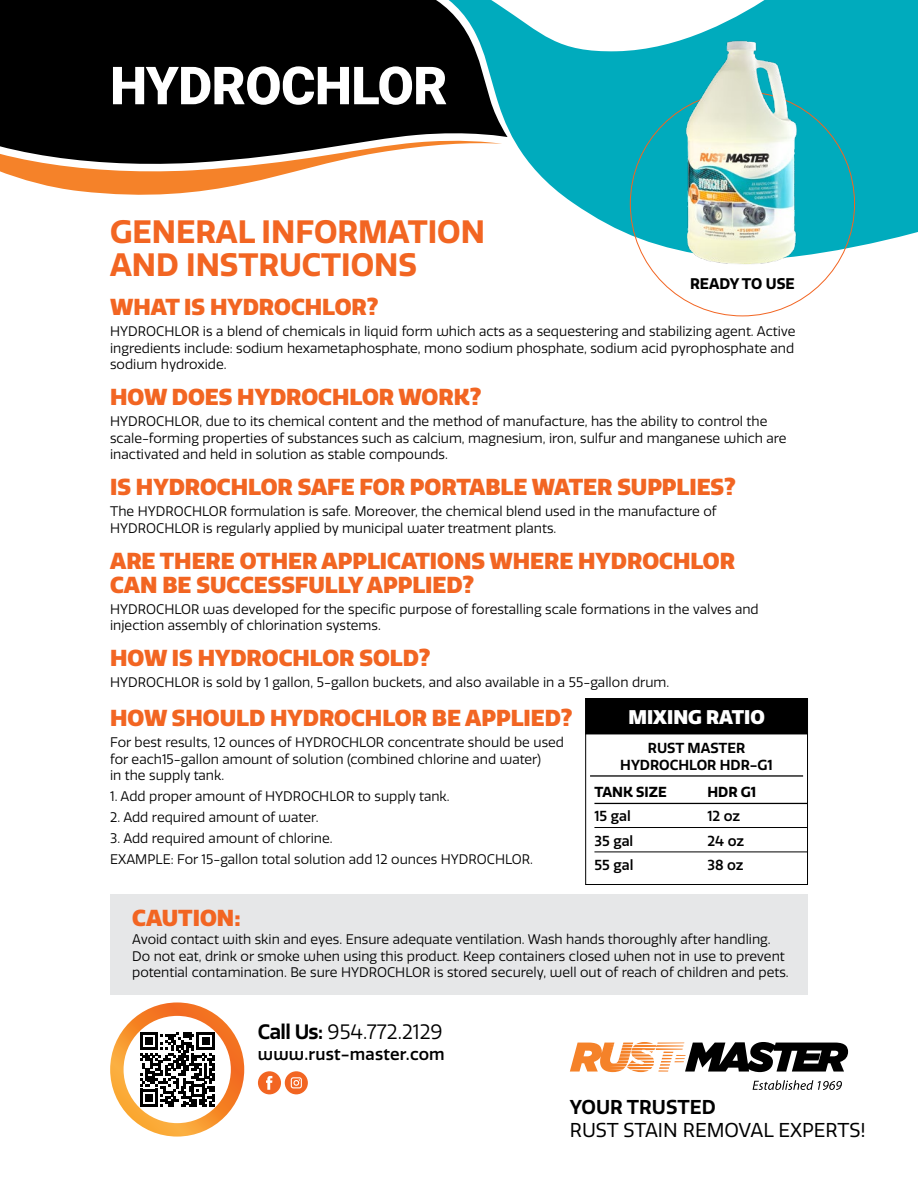
<style>
.page{position:relative;width:918px;height:1188px;background:#fff}
.page>*{position:absolute;margin:0;border:0;box-sizing:border-box;transform-origin:0 0}
.t1{font:900 52.5px "Roboto";letter-spacing:-.01em;color:#fff}
.t2{font:700 31.5px/33px "Quatro";color:#f26522}
.t3{font:900 22.5px/24px "Quatro";color:#f26522}
.t4{font:20.25px "Quatro";color:#000}
.t5{font:19.5px "Quatro";color:#000}
.t6{font:600 19.5px "Quatro";color:#000}
.t7{font:900 19.2px "Quatro";color:#fff}
.t8{font:500 16.5px "Quatro";letter-spacing:.01em;color:#000}
.t9{font:700 15px "Quatro";color:#000}
.t10{font:500 14.1px "Quatro";color:#000}
.t11{font:600 14.1px/16.6px "Quatro";color:#000;text-align:center}
.t12{font:700 14.1px "Quatro";color:#000}
.t13{font:13.5px/16.5px "Quatro";color:#000}
.s1{font-weight:600}
</style>
<div class="page">
<svg style="left:508px;top:0;width:410px;height:245px;fill:#00abbd"></svg>
<div style="left:258px;top:1071px;width:23px;height:23px;background:#f26522;border-radius:50%"></div>
<svg style="left:266px;top:1076px;width:6px;height:14px"></svg>
<div style="left:285px;top:1071px;width:23px;height:23px;background:#f26522;border-radius:50%"></div>
<svg style="left:291px;top:1077px;width:11px;height:11px"></svg>
<div style="left:0;top:0;width:508px;height:137px;background:#000"></div>
<svg style="left:0;top:119px;width:502px;height:76px"></svg>
<div style="left:110px;top:894px;width:698px;height:101px;background:#e6e7e8"></div>
<div style="left:585px;top:698px;width:223px;height:187px;border:1px solid #000"></div>
<div style="left:586px;top:699px;width:222px;height:35px;background:#000"></div>
<div style="left:585px;top:698px;width:223px;height:36px;border:1px solid #000"></div>
<hr style="left:590px;top:775px;width:213px;height:2px;background:#000">
<hr style="left:594px;top:803px;width:214px;height:1px;background:#000">
<hr style="left:594px;top:827px;width:214px;height:1px;background:#000">
<hr style="left:594px;top:852px;width:214px;height:1px;background:#000">
<svg style="left:110px;top:1002px;width:134px;height:135px;background:#f69033"></svg>
<div style="left:124px;top:1016px;width:107px;height:107px;background:#fff;border-radius:50%"></div>
<svg style="left:140px;top:1032px;width:75px;height:75px"></svg>
<svg style="left:753px;top:1080px;width:89px;height:10px"></svg>
<svg style="left:570px;top:1042px;width:278px;height:30px"></svg>
<img style="left:597px;top:0;width:270px;height:317px">
<h1 class="t1" style="left:110px;top:49px;width:339px">HYDROCHLOR</h1>
<h2 class="t2" style="left:110px;top:216px;width:376px">GENERAL INFORMATION<br>AND INSTRUCTIONS</h2>
<h3 class="t3" style="left:110px;top:295px;width:270px">WHAT IS HYDROCHLOR?</h3>
<p class="t13" style="left:110px;top:324px;width:687px;text-align:justify">HYDROCHLOR is a blend of chemicals in liquid form which acts as a sequestering and stabilizing agent. Active ingredients include: sodium hexametaphosphate, mono sodium phosphate, sodium acid pyrophosphate and sodium hydroxide.</p>
<h3 class="t3" style="left:110px;top:385px;width:373px">HOW DOES HYDROCHLOR WORK?</h3>
<p class="t13" style="left:110px;top:414px;width:678px">HYDROCHLOR, due to its chemical content and the method of manufacture, has the ability to control the scale-forming properties of substances such as calcium, magnesium, iron, sulfur and manganese which are inactivated and held in solution as stable compounds.</p>
<h3 class="t3" style="left:110px;top:475px;width:627px">IS HYDROCHLOR SAFE FOR PORTABLE WATER SUPPLIES?</h3>
<p class="t13" style="left:110px;top:504px;width:608px">The HYDROCHLOR formulation is safe. Moreover, the chemical blend used in the manufacture of<br>HYDROCHLOR is regularly applied by municipal water treatment plants.</p>
<h3 class="t3" style="left:110px;top:549px;width:626px">ARE THERE OTHER APPLICATIONS WHERE HYDROCHLOR<br>CAN BE SUCCESSFULLY APPLIED?</h3>
<p class="t13" style="left:110px;top:601px;width:650px">HYDROCHLOR was developed for the specific purpose of forestalling scale formations in the valves and injection assembly of chlorination systems.</p>
<h3 class="t3" style="left:110px;top:646px;width:322px">HOW IS HYDROCHLOR SOLD?</h3>
<p class="t13" style="left:110px;top:675px;width:561px">HYDROCHLOR is sold by 1 gallon, 5-gallon buckets, and also available in a 55-gallon drum.</p>
<h3 class="t3" style="left:110px;top:706px;width:464px">HOW SHOULD HYDROCHLOR BE APPLIED?</h3>
<p class="t13" style="left:110px;top:735px;width:455px">For best results, 12 ounces of HYDROCHLOR concentrate should be used for each15-gallon amount of solution (combined chlorine and water)<br>in the supply tank.</p>
<p class="t13" style="left:110px;top:789px;width:341px">1. Add proper amount of HYDROCHLOR to supply tank.</p>
<p class="t13" style="left:110px;top:810px;width:210px">2. Add required amount of water.</p>
<p class="t13" style="left:110px;top:828px;width:424px;line-height:21px">3. Add required amount of chlorine.<br>EXAMPLE: For 15-gallon total solution add 12 ounces HYDROCHLOR.</p>
<p class="t9" style="left:690px;top:275px;width:106px">READY TO USE</p>
<h3 class="t7" style="left:628px;top:705px;width:138px">MIXING RATIO</h3>
<p class="t11" style="left:620px;top:740px;width:154px">RUST MASTER<br>HYDROCHLOR HDR-G1</p>
<p class="t12" style="left:594px;top:784px;width:74px">TANK SIZE</p>
<p class="t12" style="left:707px;top:784px;width:50px">HDR G1</p>
<p class="t10" style="left:594px;top:808px;width:38px">15 gal</p>
<p class="t10" style="left:707px;top:808px;width:34px">12 oz</p>
<p class="t10" style="left:594px;top:833px;width:40px">35 gal</p>
<p class="t10" style="left:707px;top:833px;width:38px">24 oz</p>
<p class="t10" style="left:594px;top:857px;width:41px">55 gal</p>
<p class="t10" style="left:707px;top:857px;width:38px">38 oz</p>
<h3 class="t3" style="left:132px;top:906px;width:110px">CAUTION:</h3>
<p class="t13" style="left:132px;top:931px;width:658px">Avoid contact with skin and eyes. Ensure adequate ventilation. Wash hands thoroughly after handling.<br>Do not eat, drink or smoke when using this product. Keep containers closed when not in use to prevent potential contamination. Be sure HYDROCHLOR is stored securely, well out of reach of children and pets.</p>
<h3 class="t4" style="left:258px;top:1021px;width:186px"><span class="s1">Call Us:</span> 954.772.2129</h3>
<p class="t8" style="left:258px;top:1045px;width:188px">www.rust-master.com</p>
<h3 class="t6" style="left:570px;top:1096px;width:147px">YOUR TRUSTED</h3>
<h3 class="t5" style="left:570px;top:1118px;width:297px">RUST STAIN REMOVAL EXPERTS!</h3>
</div>
